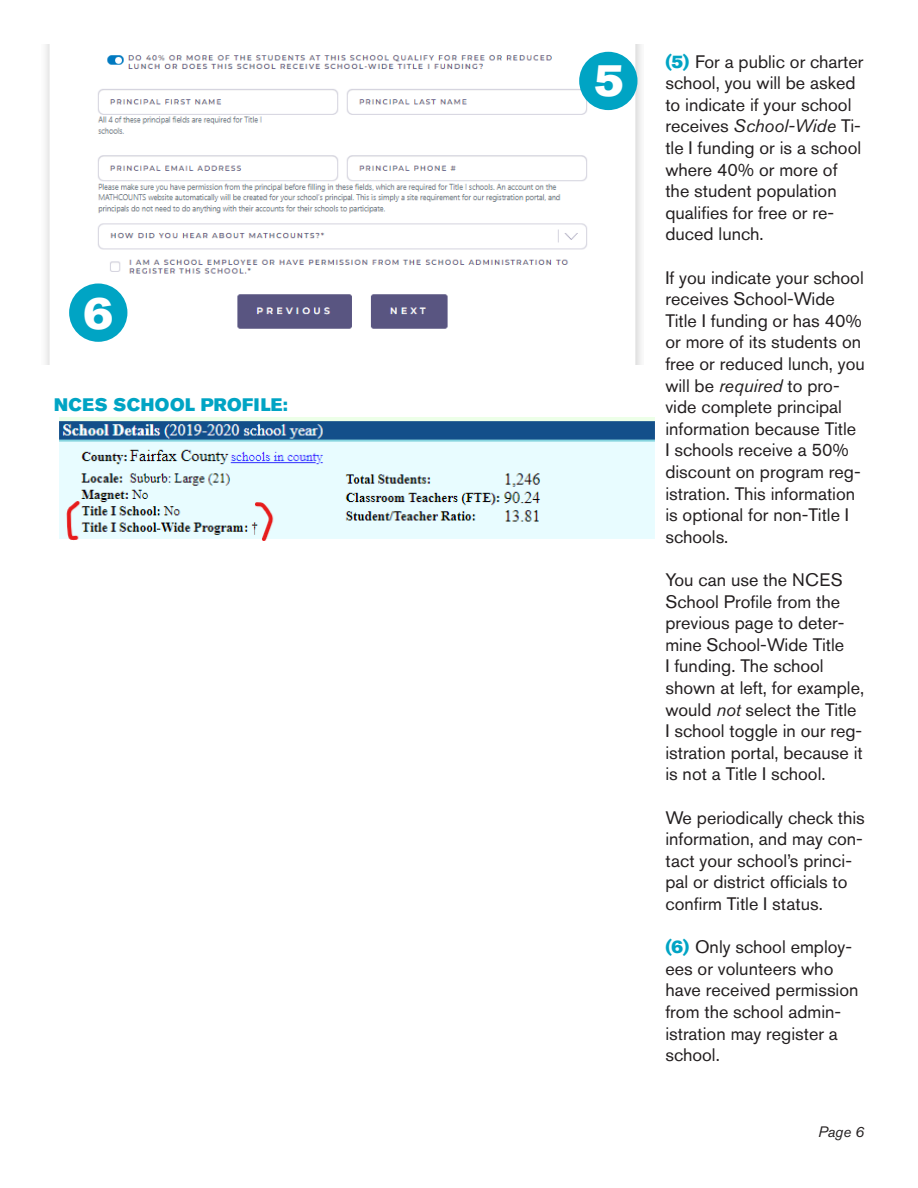
<style>
.page{position:relative;width:918px;height:1188px;background:#fff}
.page>*{position:absolute;margin:0;border:0;box-sizing:border-box;transform-origin:0 0}
.t1{font:45px "Akzidenz Grotesk BE Super";color:#fff}
.t2{font:18px/21.6px "Akzidenz Grotesk BE";color:#231f20}
.t3{font:18px "Akzidenz Grotesk BE Super";letter-spacing:.03em;color:#00a4c4}
.t4{font:italic 15px "Akzidenz Grotesk BE";color:#231f20}
.s1{font-family:"Akzidenz Grotesk BE Super";color:#00a4c4}
.s2{font-style:italic}
</style>
<div class="page">
<img style="left:45px;top:44px;width:596px;height:320px">
<div style="left:579px;top:52px;width:58px;height:58px;background:#00a4c4;border-radius:50%"></div>
<div style="left:69px;top:284px;width:58px;height:58px;background:#00a4c4;border-radius:50%"></div>
<img style="left:59px;top:418px;width:596px;height:123px">
<h1 class="t1" style="left:84px;top:287px;width:31px">6</h1>
<p class="t3" style="left:54px;top:394px;width:235px">NCES SCHOOL PROFILE:</p>
<h1 class="t1" style="left:594px;top:54px;width:31px">5</h1>
<p class="t2" style="left:665px;top:50px;width:200px"><span class="s1">(5)</span> For a public or charter school, you will be asked to indicate if your school receives <span class="s2">School-Wide</span> Ti&shy;tle I funding or is a school where 40% or more of the student population qualifies for free or re&shy;duced lunch.</p>
<p class="t2" style="left:665px;top:266px;width:201px">If you indicate your school receives School-Wide<br>Title I funding or has 40% or more of its students on free or reduced lunch, you will be <span class="s2">required</span> to pro&shy;vide complete principal information because Title<br>I schools receive a 50% discount on program reg&shy;istration. This information is optional for non-Title I schools.</p>
<p class="t2" style="left:665px;top:569px;width:200px">You can use the NCES<br>School Profile from the previous page to deter&shy;mine School-Wide Title<br>I funding. The school shown at left, for example, would <span class="s2">not</span> select the Title<br>I school toggle in our reg&shy;istration portal, because it is not a Title I school.</p>
<p class="t2" style="left:665px;top:806px;width:201px">We periodically check this information, and may con&shy;tact your school’s princi&shy;pal or district officials to confirm Title I status.</p>
<p class="t2" style="left:665px;top:936px;width:195px"><span class="s1">(6)</span> Only school employ&shy;ees or volunteers who have received permission from the school admin&shy;istration may register a school.</p>
<p class="t4" style="left:818px;top:1122px;width:47px">Page 6</p>
</div>
